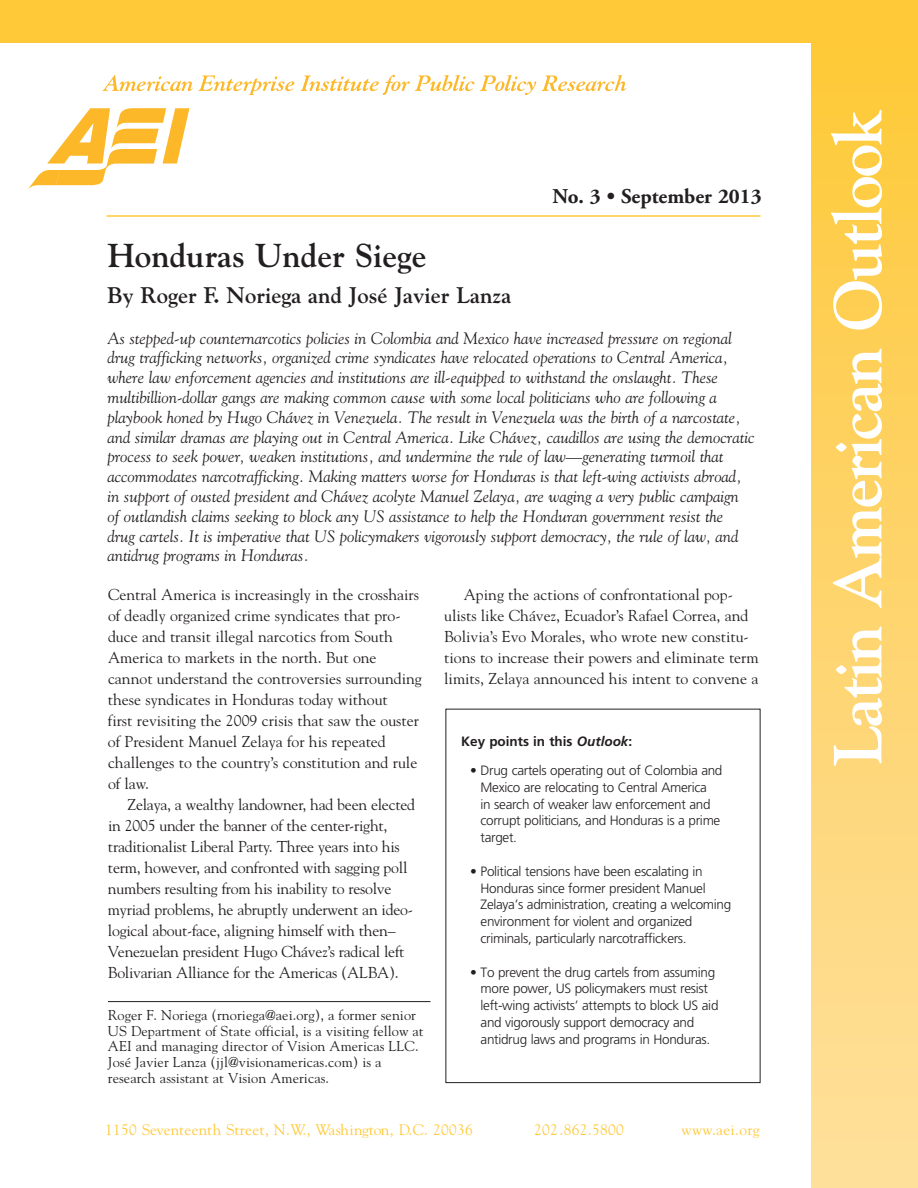
<style>
.page{position:relative;width:918px;height:1188px;background:#fff}
.page>*{position:absolute;margin:0;border:0;box-sizing:border-box;transform-origin:0 0}
.t1{font:700 67.5px "Goudy";letter-spacing:-.035em;color:#fff}
.t2{font:700 33px "Goudy";color:#231f20}
.t3{font:700 22.5px "Goudy";color:#231f20}
.t4{font:700 21px "Adobe Garamond";color:#231f20}
.t5{font:italic 16.5px/19.8px "Goudy";color:#231f20}
.t6{font:15.75px/21px "Goudy";color:#231f20}
.t7{font:15.3px "Goudy";letter-spacing:.025em;color:#ffc938}
.t8{font:14.25px/15.8px "Goudy";letter-spacing:.005em;color:#231f20}
.t9{font:300 13.5px/16.8px "Frutiger";letter-spacing:-.02em;color:#231f20}
.t10{font:700 13.5px "Frutiger";color:#231f20}
.s1{font-style:italic}
</style>
<div class="page">
<svg style="left:28px;top:108px;width:161px;height:81px"></svg>
<svg style="left:102px;top:75px;width:193px;height:20px"></svg>
<svg style="left:301px;top:75px;width:235px;height:20px"></svg>
<svg style="left:542px;top:75px;width:84px;height:16px"></svg>
<div style="left:812px;top:44px;width:106px;height:1144px;background:linear-gradient(to bottom,#fec93b,#ffe09e)"></div>
<div style="left:0;top:0;width:918px;height:43px;background:#ffc938"></div>
<hr style="left:106px;top:215px;width:654px;height:2px;background:#ffc938">
<hr style="left:108px;top:1001px;width:322px;height:1px;background:#231f20">
<p class="t4" style="left:553px;top:188px;width:211px">No. 3 • September 2013</p>
<h2 class="t2" style="left:108px;top:236px;width:320px">Honduras Under Siege</h2>
<h3 class="t3" style="left:108px;top:282px;width:405px">By Roger F. Noriega and José Javier Lanza</h3>
<p class="t5" style="left:107px;top:328px;width:648px">As stepped-up counternarcotics policies in Colombia and Mexico have increased pressure on regional drug trafficking networks, organized crime syndicates have relocated operations to Central America, where law enforcement agencies and institutions are ill-equipped to withstand the onslaught. These multibillion-dollar gangs are making common cause with some local politicians who are following a playbook honed by Hugo Chávez in Venezuela. The result in Venezuela was the birth of a narcostate, and similar dramas are playing out in Central America. Like Chávez, caudillos are using the democratic process to seek power, weaken institutions, and undermine the rule of law—generating turmoil that accommodates narcotrafficking. Making matters worse for Honduras is that left-wing activists abroad, in support of ousted president and Chávez acolyte Manuel Zelaya, are waging a very public campaign of outlandish claims seeking to block any US assistance to help the Honduran government resist the drug cartels. It is imperative that US policymakers vigorously support democracy, the rule of law, and antidrug programs in Honduras.</p>
<p class="t6" style="left:108px;top:584px;width:315px">Central America is increasingly in the crosshairs of deadly organized crime syndicates that pro&shy;duce and transit illegal narcotics from South America to markets in the north. But one cannot understand the controversies surrounding these syndicates in Honduras today without<br>first revisiting the 2009 crisis that saw the ouster of President Manuel Zelaya for his repeated challenges to the country’s constitution and rule of law.</p>
<p class="t6" style="left:108px;top:794px;width:309px;text-indent:20px">Zelaya, a wealthy landowner, had been elected in 2005 under the banner of the center-right, traditionalist Liberal Party. Three years into his term, however, and confronted with sagging poll numbers resulting from his inability to resolve myriad problems, he abruptly underwent an ideo&shy;logical about-face, aligning himself with then– Venezuelan president Hugo Chávez’s radical left Bolivarian Alliance for the Americas (ALBA).</p>
<p class="t8" style="left:108px;top:1007px;width:317px">Roger F. Noriega (rnoriega@aei.org), a former senior US Department of State official, is a visiting fellow at AEI and managing director of Vision Americas LLC.<br>José Javier Lanza (jjl@visionamericas.com) is a research assistant at Vision Americas.</p>
<p class="t6" style="left:444px;top:584px;width:316px;text-indent:20px">Aping the actions of confrontational pop&shy;ulists like Chávez, Ecuador’s Rafael Correa, and Bolivia’s Evo Morales, who wrote new constitu&shy;tions to increase their powers and eliminate term limits, Zelaya announced his intent to convene a</p>
<p class="t10" style="left:461px;top:736px;width:172px">Key points in this <span class="s1">Outlook</span>:</p>
<p class="t9" style="left:481px;top:763px;width:243px;text-indent:-11px">• Drug cartels operating out of Colombia and Mexico are relocating to Central America<br>in search of weaker law enforcement and corrupt politicians, and Honduras is a prime target.</p>
<p class="t9" style="left:481px;top:864px;width:252px;text-indent:-11px">• Political tensions have been escalating in Honduras since former president Manuel Zelaya’s administration, creating a welcoming environment for violent and organized criminals, particularly narcotraffickers.</p>
<p class="t9" style="left:481px;top:965px;width:239px;text-indent:-11px">• To prevent the drug cartels from assuming more power, US policymakers must resist left-wing activists’ attempts to block US aid and vigorously support democracy and antidrug laws and programs in Honduras.</p>
<p class="t7" style="left:105px;top:1121px;width:369px">1150 Seventeenth Street, N.W., Washington, D.C. 20036</p>
<p class="t7" style="left:534px;top:1121px;width:91px">202.862.5800</p>
<p class="t7" style="left:681px;top:1121px;width:80px">www.aei.org</p>
<h1 class="t1" style="left:819px;top:766px;width:659px;rotate:-90deg">Latin American Outlook</h1>
</div>
